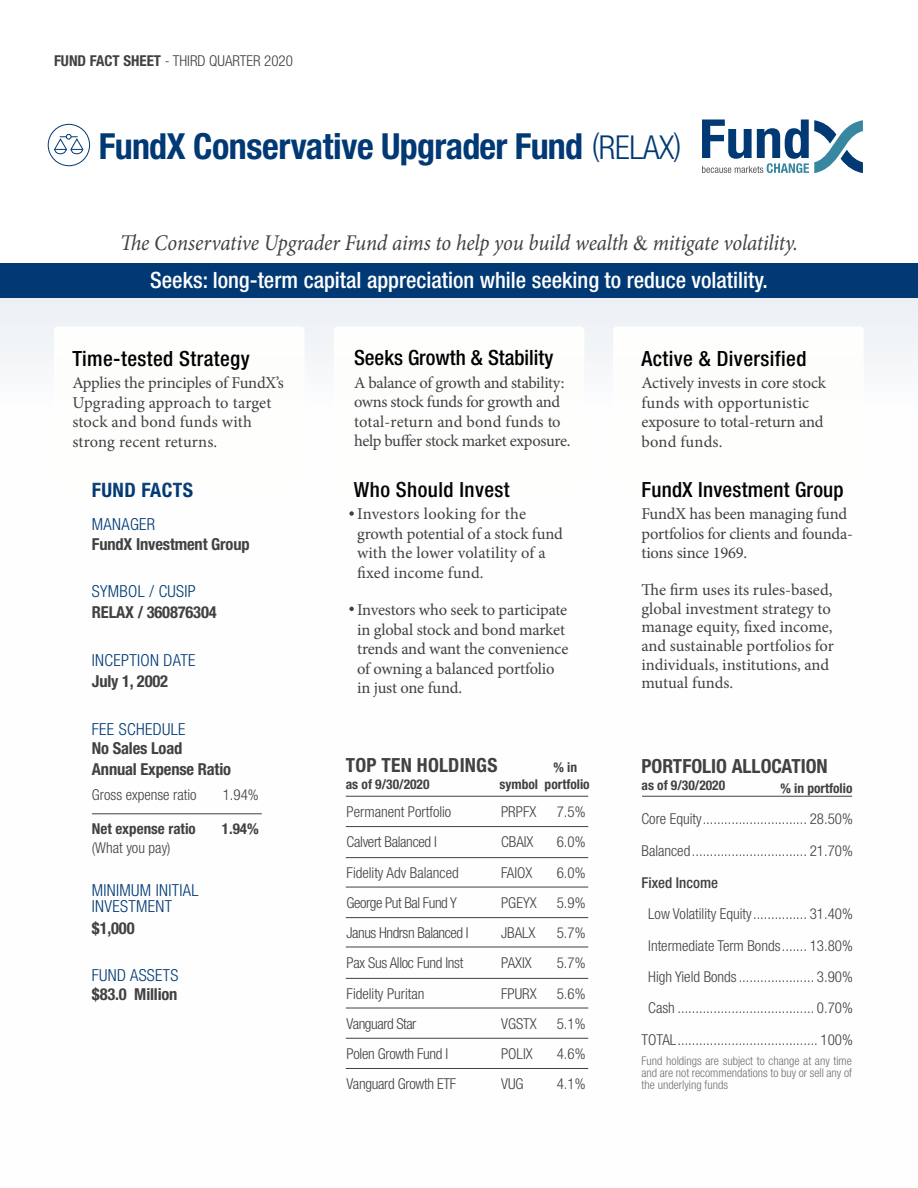
<style>
.page{position:relative;width:918px;height:1188px;background:#fff}
.page>*{position:absolute;margin:0;border:0;box-sizing:border-box;transform-origin:0 0}
.t1{font:700 condensed 36px "Helvetica Neue";letter-spacing:-.02em;color:#003974}
.t2{font:italic 22.5px "Minion Pro";letter-spacing:-.01em;color:#414042;scale:.92 1}
.t3{font:500 condensed 22.5px "Helvetica Neue";color:#fff}
.t4{font:500 condensed 21px "Helvetica Neue";letter-spacing:.02em;color:#000}
.t5{font:500 condensed 21px "Helvetica Neue";color:#000}
.t6{font:700 condensed 19.95px "Helvetica Neue";letter-spacing:.02em;color:#003974}
.t7{font:700 condensed 19.5px "Helvetica Neue";color:#414042}
.t8{font:16.5px/19.5px "Minion Pro";letter-spacing:-.01em;color:#414042}
.t9{font:700 condensed 16.5px/21.5px "Helvetica Neue";letter-spacing:-.01em;color:#414042}
.t10{font:300 condensed 16.5px/16.5px "Helvetica Neue";letter-spacing:.02em;color:#003974}
.t11{font:300 condensed 15px/31.5px "Helvetica Neue";color:#414042}
.t12{font:300 condensed 15px "Helvetica Neue";letter-spacing:-.02em;color:#414042}
.t13{font:300 condensed 15px "Helvetica Neue";letter-spacing:-.03em;color:#414042}
.t14{font:700 condensed 15px "Helvetica Neue";color:#414042}
.t15{font:500 condensed 15px "Helvetica Neue";color:#414042}
.t16{font:700 condensed 13.5px "Helvetica Neue";color:#414042}
.t17{font:300 condensed 12px/12px "Helvetica Neue";color:#717073;text-align:justify}
.s1{font-weight:700}
.s2{font-weight:300;font-size:33px}
.s3{font-family:"Times New Roman";font-style:normal;font-size:21px}
</style>
<div class="page">
<div style="left:0;top:263px;width:918px;height:35px;background:#003974"></div>
<svg style="left:702px;top:120px;width:161px;height:53px"></svg>
<hr style="left:92px;top:813px;width:170px;height:1px;background:#414042">
<div style="left:48px;top:124px;width:42px;height:42px;border:1px solid #003974;border-radius:50%"></div>
<svg style="left:54px;top:134px;width:30px;height:21px"></svg>
<svg style="left:349px;top:511px;width:5px;height:5px"></svg>
<svg style="left:349px;top:607px;width:5px;height:4px"></svg>
<hr style="left:346px;top:796px;width:242px;height:1px;background:#414042">
<hr style="left:346px;top:826px;width:242px;height:1px;background:#414042">
<hr style="left:346px;top:857px;width:242px;height:1px;background:#414042">
<hr style="left:346px;top:887px;width:242px;height:1px;background:#414042">
<hr style="left:346px;top:917px;width:242px;height:1px;background:#414042">
<hr style="left:346px;top:947px;width:242px;height:1px;background:#414042">
<hr style="left:346px;top:978px;width:242px;height:1px;background:#414042">
<hr style="left:346px;top:1008px;width:242px;height:1px;background:#414042">
<hr style="left:346px;top:1038px;width:242px;height:1px;background:#414042">
<hr style="left:346px;top:1068px;width:242px;height:1px;background:#414042">
<hr style="left:642px;top:796px;width:210px;height:1px;background:#414042">
<p class="t11" style="left:54px;top:45px;width:240px"><span class="s1">FUND FACT SHEET</span> - THIRD QUARTER 2020</p>
<h1 class="t1" style="left:99px;top:124px;width:584px">FundX Conservative Upgrader Fund <span class="s2">(RELAX)</span></h1>
<h2 class="t2" style="left:120px;top:228px;width:738px">The Conservative Upgrader Fund aims to help you build wealth <span class="s3">&amp;</span> mitigate volatility.</h2>
<h2 class="t3" style="left:150px;top:266px;width:619px">Seeks: long-term capital appreciation while seeking to reduce volatility.</h2>
<p class="t4" style="left:72px;top:346px;width:179px">Time-tested Strategy</p>
<p class="t8" style="left:72px;top:373px;width:213px">Applies the principles of FundX’s<br>Upgrading approach to target stock and bond funds with strong recent returns.</p>
<p class="t6" style="left:92px;top:478px;width:103px">FUND FACTS</p>
<p class="t10" style="left:92px;top:516px;width:65px">MANAGER</p>
<p class="t9" style="left:92px;top:533px;width:159px">FundX Investment Group</p>
<p class="t10" style="left:92px;top:583px;width:105px">SYMBOL / CUSIP</p>
<p class="t9" style="left:92px;top:602px;width:126px">RELAX / 360876304</p>
<p class="t10" style="left:92px;top:652px;width:105px">INCEPTION DATE</p>
<p class="t9" style="left:92px;top:670px;width:78px">July 1, 2002</p>
<p class="t10" style="left:92px;top:720px;width:95px">FEE SCHEDULE</p>
<p class="t9" style="left:92px;top:737px;width:141px">No Sales Load<br>Annual Expense Ratio</p>
<p class="t11" style="left:92px;top:779px;width:106px">Gross expense ratio</p>
<p class="t11" style="left:223px;top:779px;width:38px">1.94%</p>
<p class="t14" style="left:92px;top:819px;width:105px">Net expense ratio</p>
<p class="t11" style="left:92px;top:832px;width:80px">(What you pay)</p>
<p class="t14" style="left:222px;top:819px;width:38px">1.94%</p>
<p class="t10" style="left:92px;top:881px;width:108px">MINIMUM INITIAL<br>INVESTMENT</p>
<p class="t9" style="left:92px;top:917px;width:44px">$1,000</p>
<p class="t10" style="left:92px;top:967px;width:88px">FUND ASSETS</p>
<p class="t9" style="left:92px;top:983px;width:87px">$83.0 Million</p>
<p class="t5" style="left:354px;top:345px;width:201px">Seeks Growth &amp; Stability</p>
<p class="t8" style="left:354px;top:373px;width:218px">A balance of growth and stability: owns stock funds for growth and total-return and bond funds to help buffer stock market exposure.</p>
<p class="t4" style="left:354px;top:477px;width:157px">Who Should Invest</p>
<p class="t8" style="left:357px;top:504px;width:207px">Investors looking for the growth potential of a stock fund with the lower volatility of a fixed income fund.</p>
<p class="t8" style="left:357px;top:600px;width:213px">Investors who seek to participate in global stock and bond market trends and want the convenience of owning a balanced portfolio in just one fund.</p>
<p class="t7" style="left:346px;top:753px;width:153px">TOP TEN HOLDINGS</p>
<p class="t16" style="left:554px;top:759px;width:25px">% in</p>
<p class="t16" style="left:346px;top:776px;width:85px">as of 9/30/2020</p>
<p class="t16" style="left:499px;top:776px;width:92px">symbol portfolio</p>
<p class="t11" style="left:347px;top:796px;width:106px">Permanent Portfolio</p>
<p class="t11" style="left:501px;top:796px;width:37px">PRPFX</p>
<p class="t11" style="left:557px;top:796px;width:30px">7.5%</p>
<p class="t12" style="left:347px;top:834px;width:92px">Calvert Balanced I</p>
<p class="t11" style="left:501px;top:826px;width:34px">CBAIX</p>
<p class="t11" style="left:557px;top:826px;width:30px">6.0%</p>
<p class="t11" style="left:347px;top:856px;width:114px">Fidelity Adv Balanced</p>
<p class="t11" style="left:501px;top:856px;width:33px">FAIOX</p>
<p class="t11" style="left:557px;top:856px;width:30px">6.0%</p>
<p class="t13" style="left:347px;top:894px;width:112px">George Put Bal Fund Y</p>
<p class="t11" style="left:501px;top:887px;width:37px">PGEYX</p>
<p class="t11" style="left:557px;top:887px;width:30px">5.9%</p>
<p class="t13" style="left:347px;top:924px;width:123px">Janus Hndrsn Balanced I</p>
<p class="t11" style="left:501px;top:917px;width:36px">JBALX</p>
<p class="t11" style="left:557px;top:917px;width:30px">5.7%</p>
<p class="t12" style="left:347px;top:954px;width:118px">Pax Sus Alloc Fund Inst</p>
<p class="t11" style="left:501px;top:947px;width:32px">PAXIX</p>
<p class="t11" style="left:557px;top:947px;width:30px">5.7%</p>
<p class="t11" style="left:347px;top:977px;width:79px">Fidelity Puritan</p>
<p class="t11" style="left:501px;top:977px;width:37px">FPURX</p>
<p class="t11" style="left:557px;top:977px;width:30px">5.6%</p>
<p class="t13" style="left:347px;top:1015px;width:71px">Vanguard Star</p>
<p class="t11" style="left:501px;top:1008px;width:37px">VGSTX</p>
<p class="t11" style="left:557px;top:1008px;width:30px">5.1%</p>
<p class="t12" style="left:347px;top:1045px;width:103px">Polen Growth Fund I</p>
<p class="t11" style="left:501px;top:1038px;width:33px">POLIX</p>
<p class="t11" style="left:557px;top:1038px;width:30px">4.6%</p>
<p class="t12" style="left:347px;top:1075px;width:111px">Vanguard Growth ETF</p>
<p class="t11" style="left:501px;top:1068px;width:24px">VUG</p>
<p class="t11" style="left:557px;top:1068px;width:30px">4.1%</p>
<p class="t4" style="left:642px;top:346px;width:167px">Active &amp; Diversified</p>
<p class="t8" style="left:642px;top:373px;width:186px">Actively invests in core stock funds with opportunistic exposure to total-return and bond funds.</p>
<p class="t4" style="left:641px;top:477px;width:204px">FundX Investment Group</p>
<p class="t8" style="left:641px;top:504px;width:213px">FundX has been managing fund portfolios for clients and founda&shy;tions since 1969.</p>
<p class="t8" style="left:641px;top:580px;width:194px;line-height:18.8px">The firm uses its rules-based, global investment strategy to manage equity, fixed income, and sustainable portfolios for individuals, institutions, and mutual funds.</p>
<p class="t7" style="left:642px;top:754px;width:188px">PORTFOLIO ALLOCATION</p>
<p class="t16" style="left:642px;top:777px;width:85px">as of 9/30/2020</p>
<p class="t16" style="left:780px;top:780px;width:74px">% in portfolio</p>
<p class="t11" style="left:642px;top:803px;width:213px">Core Equity............................. 28.50%<br>Balanced................................ 21.70%</p>
<p class="t15" style="left:642px;top:874px;width:78px">Fixed Income</p>
<p class="t11" style="left:642px;top:898px;width:213px;text-align:center">Low Volatility Equity............... 31.40% Intermediate Term Bonds....... 13.80% High Yield Bonds..................... 3.90% Cash ...................................... 0.70% TOTAL....................................... 100%</p>
<p class="t17" style="left:642px;top:1055px;width:212px">Fund holdings are subject to change at any time and are not recommendations to buy or sell any of the underlying funds</p>
</div>
